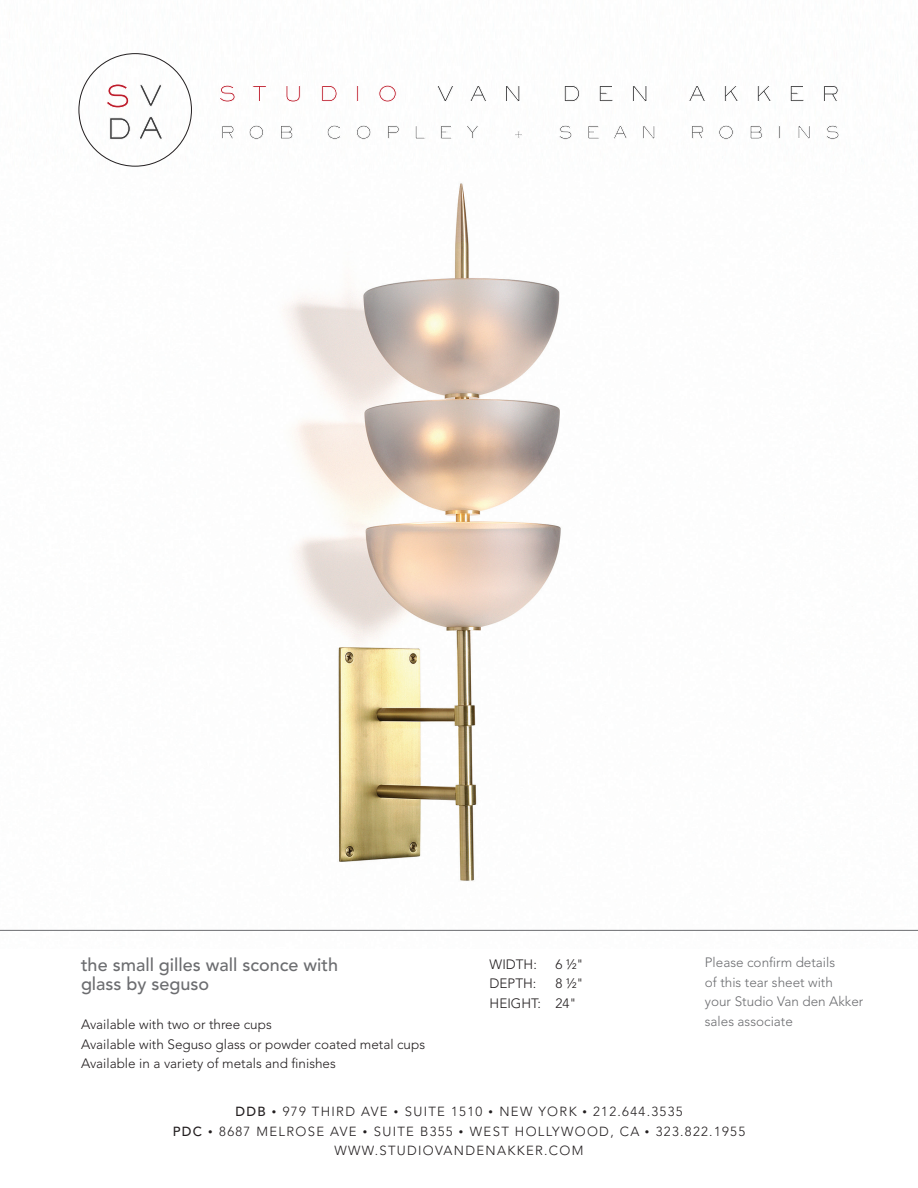
<style>
.page{position:relative;width:918px;height:1188px;background:#fff}
.page>*{position:absolute;margin:0;border:0;box-sizing:border-box;transform-origin:0 0}
.t1{font:500 18px/19.5px "Avenir";color:#6c6d70}
.t2{font:300 13.5px/19.5px "Avenir";color:#231f20}
.t3{font:300 13.5px/19.5px "Avenir";color:#6c6d70}
.t4{font:300 13.2px/19.5px "Avenir";letter-spacing:.1em;color:#231f20;text-align:center}
.s1{font-weight:500}
.s2{font-size:9px}
</style>
<div class="page">
<img style="left:0;top:53px;width:918px;height:877px">
<hr style="left:0;top:930px;width:918px;height:1px;background:#6c6d70">
<svg style="left:222px;top:125px;width:12px;height:14px"></svg>
<svg style="left:249px;top:125px;width:15px;height:14px"></svg>
<svg style="left:280px;top:125px;width:13px;height:14px"></svg>
<svg style="left:327px;top:125px;width:14px;height:14px"></svg>
<svg style="left:356px;top:125px;width:15px;height:14px"></svg>
<svg style="left:387px;top:125px;width:12px;height:14px"></svg>
<svg style="left:415px;top:125px;width:11px;height:14px"></svg>
<svg style="left:440px;top:125px;width:12px;height:14px"></svg>
<svg style="left:465px;top:125px;width:14px;height:14px"></svg>
<svg style="left:514px;top:130px;width:9px;height:9px"></svg>
<svg style="left:558px;top:125px;width:14px;height:14px"></svg>
<svg style="left:588px;top:125px;width:12px;height:14px"></svg>
<svg style="left:613px;top:125px;width:15px;height:14px"></svg>
<svg style="left:643px;top:125px;width:12px;height:14px"></svg>
<svg style="left:691px;top:125px;width:13px;height:14px"></svg>
<svg style="left:719px;top:125px;width:15px;height:14px"></svg>
<svg style="left:750px;top:125px;width:13px;height:14px"></svg>
<svg style="left:779px;top:125px;width:2px;height:14px"></svg>
<svg style="left:798px;top:125px;width:12px;height:14px"></svg>
<svg style="left:825px;top:125px;width:14px;height:14px"></svg>
<svg style="left:219px;top:85px;width:16px;height:17px"></svg>
<svg style="left:252px;top:85px;width:15px;height:17px"></svg>
<svg style="left:286px;top:85px;width:15px;height:17px"></svg>
<svg style="left:321px;top:85px;width:16px;height:17px"></svg>
<svg style="left:357px;top:85px;width:2px;height:17px"></svg>
<svg style="left:379px;top:85px;width:17px;height:17px"></svg>
<svg style="left:436px;top:85px;width:18px;height:17px"></svg>
<svg style="left:469px;top:85px;width:18px;height:17px"></svg>
<svg style="left:505px;top:85px;width:15px;height:17px"></svg>
<svg style="left:564px;top:85px;width:16px;height:17px"></svg>
<svg style="left:599px;top:85px;width:14px;height:17px"></svg>
<svg style="left:632px;top:85px;width:15px;height:17px"></svg>
<svg style="left:688px;top:85px;width:18px;height:17px"></svg>
<svg style="left:724px;top:85px;width:15px;height:17px"></svg>
<svg style="left:757px;top:85px;width:15px;height:17px"></svg>
<svg style="left:790px;top:85px;width:14px;height:17px"></svg>
<svg style="left:823px;top:85px;width:15px;height:17px"></svg>
<svg style="left:106px;top:83px;width:23px;height:25px"></svg>
<svg style="left:139px;top:84px;width:24px;height:23px"></svg>
<svg style="left:109px;top:117px;width:22px;height:23px"></svg>
<svg style="left:138px;top:116px;width:26px;height:24px"></svg>
<h1 class="t1" style="left:81px;top:955px;width:259px">the small gilles wall sconce with glass by seguso</h1>
<p class="t2" style="left:81px;top:1015px;width:346px">Available with two or three cups<br>Available with Seguso glass or powder coated metal cups<br>Available in a variety of metals and finishes</p>
<p class="t2" style="left:490px;top:954px;width:49px">WIDTH:</p>
<p class="t2" style="left:556px;top:954px;width:30px">6 ½"</p>
<p class="t2" style="left:490px;top:974px;width:48px">DEPTH:</p>
<p class="t2" style="left:490px;top:974px;width:96px;text-indent:66px">8 ½"<br>HEIGHT: 24"</p>
<p class="t3" style="left:705px;top:953px;width:160px">Please confirm details<br>of this tear sheet with<br>your Studio Van den Akker sales associate</p>
<p class="t4" style="left:173px;top:1102px;width:574px"><span class="s1">DDB</span> <span class="s2">•</span> 979 THIRD AVE <span class="s2">•</span> SUITE 1510 <span class="s2">•</span> NEW YORK <span class="s2">•</span> 212.644.3535<br><span class="s1">PDC</span> <span class="s2">•</span> 8687 MELROSE AVE <span class="s2">•</span> SUITE B355 <span class="s2">•</span> WEST HOLLYWOOD, CA <span class="s2">•</span> 323.822.1955<br>WWW.STUDIOVANDENAKKER.COM</p>
</div>
